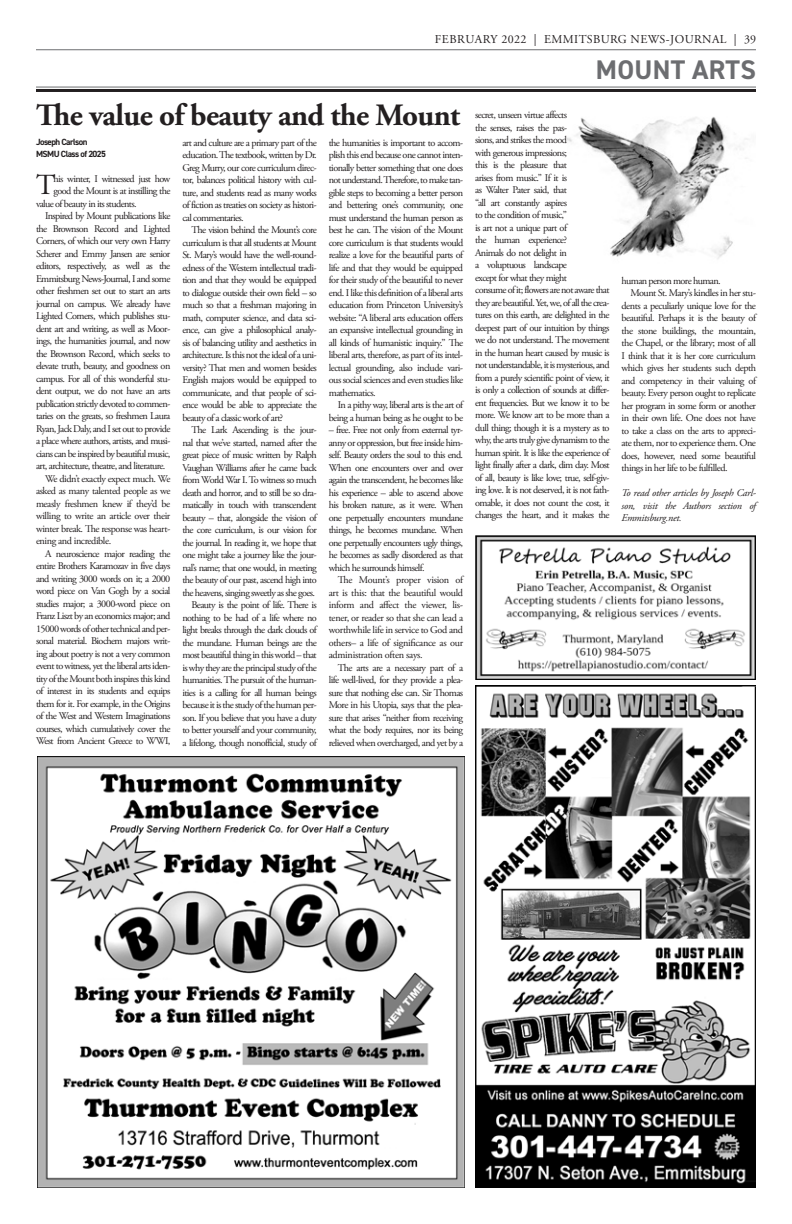
<style>
.page{position:relative;width:792px;height:1224px;background:#fff}
.page>*{position:absolute;margin:0;border:0;box-sizing:border-box;transform-origin:0 0}
.t1{font:700 31px "Adobe Garamond Pro";letter-spacing:-.02em;color:#231f20}
._1st_paragraph{font:29.1px "Adobe Garamond Pro";color:#231f20}
.t2{font:700 27px "DIN2014";letter-spacing:.01em;color:#6c6d70}
.t3{font:12px "Adobe Garamond Pro";letter-spacing:.035em;color:#231f20}
.body{font:10.2px/12.5px "Adobe Garamond Pro";letter-spacing:-.06em;color:#231f20;text-align:justify}
._1st_paragraph-2{font:10.2px "Adobe Garamond Pro";letter-spacing:-.06em;color:#231f20}
.End_of_paragraph{font:italic 10.2px/12.5px "Adobe Garamond Pro";letter-spacing:-.02em;color:#231f20;text-align:justify}
.author{font:700 9px "DIN2014";letter-spacing:-.06em;color:#231f20}
</style>
<div class="page">
<hr style="left:36px;top:49px;width:720px;height:1px;background:#6c6d70">
<hr style="left:36px;top:87px;width:720px;height:1px;background:#6c6d70">
<hr style="left:36px;top:89px;width:720px;height:3px;background:#231f20">
<img style="left:475px;top:686px;width:281px;height:502px">
<img style="left:567px;top:117px;width:181px;height:142px">
<img style="left:37px;top:756px;width:427px;height:432px">
<img style="left:475px;top:535px;width:281px;height:144px">
<p class="t3" style="left:435px;top:32px;width:323px">FEBRUARY 2022 | EMMITSBURG NEWS-JOURNAL | 39</p>
<p class="t2" style="left:596px;top:52px;width:161px">MOUNT ARTS</p>
<p class="t1" style="left:36px;top:97px;width:425px">The value of beauty and the Mount</p>
<p class="author" style="left:36px;top:136px;width:53px">Joseph Carlson</p>
<p class="author" style="left:36px;top:148px;width:72px">MSMU Class of 2025</p>
<p class="_1st_paragraph" style="left:36px;top:168px;width:21px">T</p>
<p class="_1st_paragraph-2" style="left:53px;top:173px;width:118px">his winter, I witnessed just how</p>
<p class="body" style="left:475px;top:109px;width:136px;text-align:left">secret, unseen virtue affects<br>the senses, raises the pas-<br>sions, and strikes the mood<br>with generous impressions;<br>this is the pleasure that<br>arises from music.” If it is<br>as Walter Pater said, that<br>“all art constantly aspires<br>to the condition of music,”<br>is art not a unique part of<br>the human experience?<br>Animals do not delight in<br>a voluptuous landscape<br>except for what they might<br>consume of it; flowers are not aware that they are beautiful. Yet, we, of all the crea&shy;tures on this earth, are delighted in the deepest part of our intuition by things we do not understand. The movement in the human heart caused by music is not understandable, it is mysterious, and from a purely scientific point of view, it is only a collection of sounds at differ&shy;ent frequencies. But we know it to be more. We know art to be more than a dull thing; though it is a mystery as to why, the arts truly give dynamism to the human spirit. It is like the experience of light finally after a dark, dim day. Most of all, beauty is like love; true, self-giv&shy;ing love. It is not deserved, it is not fath&shy;omable, it does not count the cost, it changes the heart, and it makes the</p>
<p class="body" style="left:182px;top:137px;width:136px">art and culture are a primary part of the education. The textbook, written by Dr.<br>Greg Murry, our core curriculum direc&shy;tor, balances political history with cul&shy;ture, and students read as many works of fiction as treaties on society as histori&shy;cal commentaries.</p>
<p class="body" style="left:182px;top:224px;width:136px;text-indent:9px">The vision behind the Mount’s core curriculum is that all students at Mount St. Mary’s would have the well-round&shy;edness of the Western intellectual tradi&shy;tion and that they would be equipped to dialogue outside their own field – so much so that a freshman majoring in math, computer science, and data sci&shy;ence, can give a philosophical analy&shy;sis of balancing utility and aesthetics in architecture. Is this not the ideal of a uni&shy;versity? That men and women besides English majors would be equipped to communicate, and that people of sci&shy;ence would be able to appreciate the beauty of a classic work of art?</p>
<p class="body" style="left:182px;top:424px;width:136px;text-indent:9px">The Lark Ascending is the jour&shy;nal that we’ve started, named after the great piece of music written by Ralph Vaughan Williams after he came back from World War I. To witness so much death and horror, and to still be so dra&shy;matically in touch with transcendent beauty – that, alongside the vision of the core curriculum, is our vision for the journal. In reading it, we hope that one might take a journey like the jour&shy;nal’s name; that one would, in meeting the beauty of our past, ascend high into the heavens, singing sweetly as she goes.</p>
<p class="body" style="left:182px;top:599px;width:136px;text-indent:9px">Beauty is the point of life. There is nothing to be had of a life where no light breaks through the dark clouds of the mundane. Human beings are the most beautiful thing in this world – that is why they are the principal study of the humanities. The pursuit of the human&shy;ities is a calling for all human beings because it is the study of the human per&shy;son. If you believe that you have a duty to better yourself and your community, a lifelong, though nonofficial, study of</p>
<p class="body" style="left:329px;top:137px;width:136px">the humanities is important to accom&shy;plish this end because one cannot inten&shy;tionally better something that one does not understand. Therefore, to make tan&shy;gible steps to becoming a better person and bettering one’s community, one must understand the human person as best he can. The vision of the Mount core curriculum is that students would realize a love for the beautiful parts of life and that they would be equipped for their study of the beautiful to never end. I like this definition of a liberal arts education from Princeton University’s website: “A liberal arts education offers an expansive intellectual grounding in all kinds of humanistic inquiry.” The liberal arts, therefore, as part of its intel&shy;lectual grounding, also include vari&shy;ous social sciences and even studies like mathematics.</p>
<p class="body" style="left:329px;top:399px;width:136px;text-align:right">In a pithy way, liberal arts is the art of being a human being as he ought to be</p>
<p class="body" style="left:329px;top:424px;width:136px">– free. Free not only from external tyr&shy;anny or oppression, but free inside him&shy;self. Beauty orders the soul to this end.<br>When one encounters over and over again the transcendent, he becomes like his experience – able to ascend above his broken nature, as it were. When one perpetually encounters mundane things, he becomes mundane. When one perpetually encounters ugly things, he becomes as sadly disordered as that which he surrounds himself.</p>
<p class="body" style="left:329px;top:574px;width:136px;text-indent:9px">The Mount’s proper vision of art is this: that the beautiful would inform and affect the viewer, lis&shy;tener, or reader so that she can lead a worthwhile life in service to God and others– a life of significance as our administration often says.</p>
<p class="body" style="left:329px;top:662px;width:136px;text-indent:9px">The arts are a necessary part of a life well-lived, for they provide a plea&shy;sure that nothing else can. Sir Thomas More in his Utopia, says that the plea&shy;sure that arises “neither from receiving what the body requires, nor its being relieved when overcharged, and yet by a</p>
<p class="_1st_paragraph-2" style="left:53px;top:185px;width:118px">good the Mount is at instilling the</p>
<p class="_1st_paragraph-2" style="left:36px;top:198px;width:102px">value of beauty in its students.</p>
<p class="body" style="left:36px;top:210px;width:136px;text-indent:9px">Inspired by Mount publications like the Brownson Record and Lighted Corners, of which our very own Harry Scherer and Emmy Jansen are senior editors, respectively, as well as the Emmitsburg News-Journal, I and some other freshmen set out to start an arts journal on campus. We already have Lighted Corners, which publishes stu&shy;dent art and writing, as well as Moor&shy;ings, the humanities journal, and now the Brownson Record, which seeks to elevate truth, beauty, and goodness on campus. For all of this wonderful stu&shy;dent output, we do not have an arts publication strictly devoted to commen&shy;taries on the greats, so freshmen Laura Ryan, Jack Daly, and I set out to provide a place where authors, artists, and musi&shy;cians can be inspired by beautiful music, art, architecture, theatre, and literature.</p>
<p class="body" style="left:36px;top:473px;width:136px;text-indent:9px">We didn’t exactly expect much. We asked as many talented people as we measly freshmen knew if they’d be willing to write an article over their winter break. The response was heart&shy;ening and incredible.</p>
<p class="body" style="left:36px;top:548px;width:136px;text-indent:9px">A neuroscience major reading the entire Brothers Karamozav in five days and writing 3000 words on it; a 2000 word piece on Van Gogh by a social studies major; a 3000-word piece on Franz Liszt by an economics major; and 15000 words of other technical and per&shy;sonal material. Biochem majors writ&shy;ing about poetry is not a very common event to witness, yet the liberal arts iden&shy;tity of the Mount both inspires this kind of interest in its students and equips them for it. For example, in the Origins of the West and Western Imaginations courses, which cumulatively cover the West from Ancient Greece to WWI,</p>
<p class="body" style="left:622px;top:275px;width:101px">human person more human.</p>
<p class="body" style="left:622px;top:287px;width:136px;text-indent:9px">Mount St. Mary’s kindles in her stu&shy;dents a peculiarly unique love for the beautiful. Perhaps it is the beauty of the stone buildings, the mountain, the Chapel, or the library; most of all I think that it is her core curriculum which gives her students such depth and competency in their valuing of beauty. Every person ought to replicate her program in some form or another in their own life. One does not have to take a class on the arts to appreci&shy;ate them, nor to experience them. One does, however, need some beautiful things in her life to be fulfilled.</p>
<p class="End_of_paragraph" style="left:622px;top:487px;width:136px">To read other articles by Joseph Carl&shy;son, visit the Authors section of Emmitsburg.net.</p>
</div>
